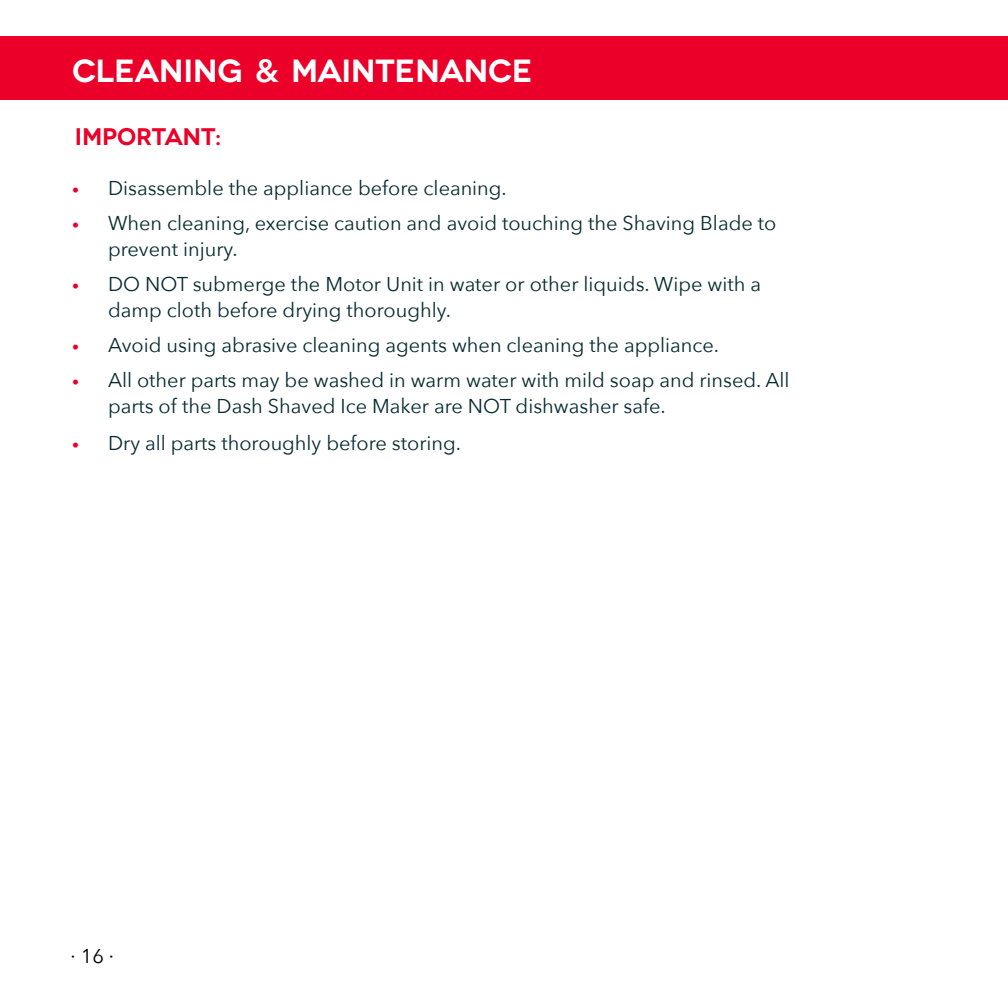
<style>
.page{position:relative;width:1008px;height:1008px;background:#fff}
.page>*{position:absolute;margin:0;border:0;box-sizing:border-box;transform-origin:0 0}
.t1{font:600 32px "Novecentowide";letter-spacing:-.01em;color:#fff}
.t2{font:600 24px "Novecentowide";letter-spacing:-.01em;color:#ea0029}
.t3{font:20px/26px "Avenir Next";color:#052a30}
.t4{font:20px "Avenir Next";color:#000}
.s1{font-family:"Avenir Next"}
.s2{font-size:14px;color:#ea0029}
</style>
<div class="page">
<div style="left:0;top:36px;width:1008px;height:63px;background:#ea0029"></div>
<h1 class="t1" style="left:72px;top:51px;width:462px">CLEANING <span class="s1">&amp;</span> MAINTENANCE</h1>
<p class="t2" style="left:75px;top:122px;width:148px">IMPORTANT:</p>
<p class="t3" style="left:72px;top:174px;width:436px"><span class="s2">•</span> Disassemble the appliance before cleaning.</p>
<p class="t3" style="left:108px;top:209px;width:670px;text-indent:-36px"><span class="s2">•</span> When cleaning, exercise caution and avoid touching the Shaving Blade to prevent injury.</p>
<p class="t3" style="left:108px;top:270px;width:655px;text-indent:-36px"><span class="s2">•</span> DO NOT submerge the Motor Unit in water or other liquids. Wipe with a damp cloth before drying thoroughly.</p>
<p class="t3" style="left:72px;top:331px;width:649px"><span class="s2">•</span> Avoid using abrasive cleaning agents when cleaning the appliance.</p>
<p class="t3" style="left:108px;top:366px;width:683px;text-indent:-36px"><span class="s2">•</span> All other parts may be washed in warm water with mild soap and rinsed. All parts of the Dash Shaved Ice Maker are NOT dishwasher safe.</p>
<p class="t3" style="left:72px;top:429px;width:391px"><span class="s2">•</span> Dry all parts thoroughly before storing.</p>
<p class="t4" style="left:71px;top:939px;width:45px">∙ 16 ∙</p>
</div>
